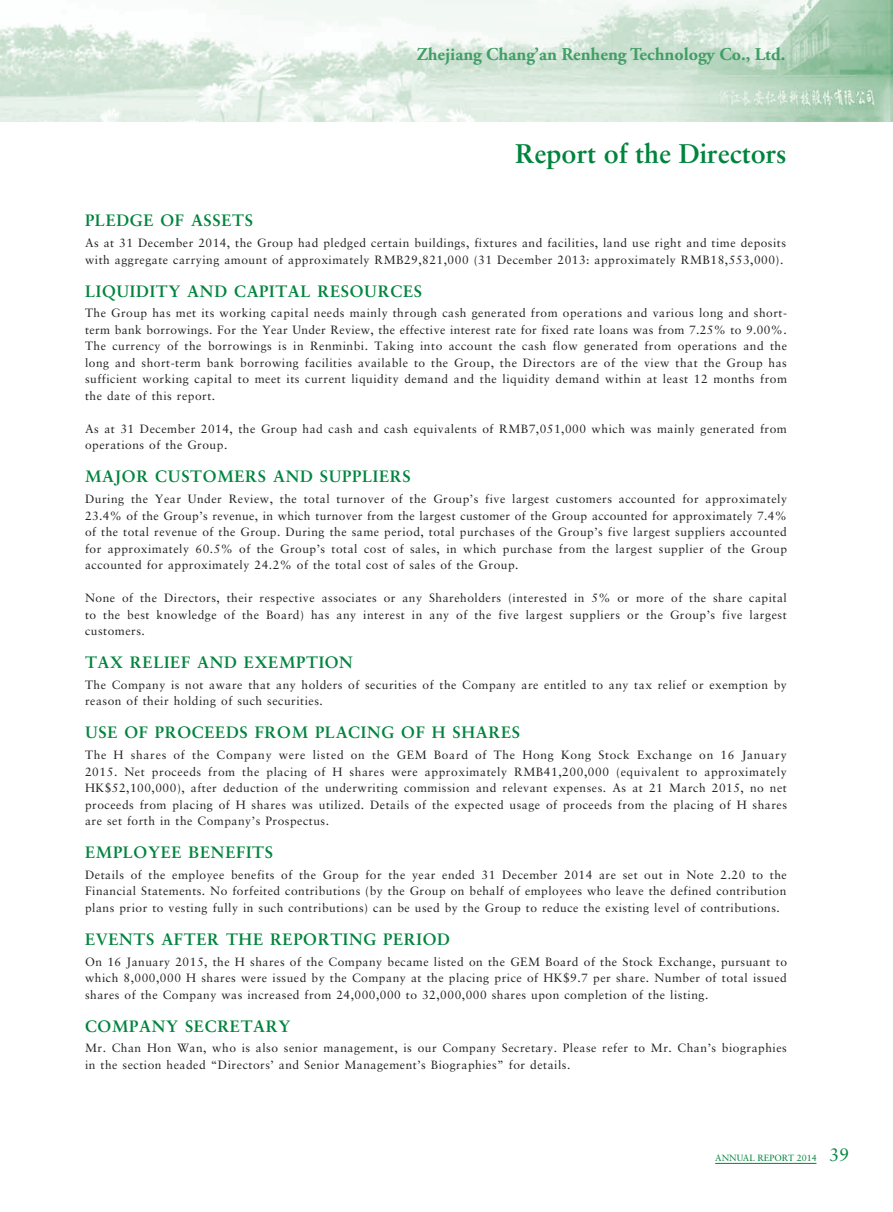
<style>
.page{position:relative;width:893px;height:1212px;background:#fff}
.page>*{position:absolute;margin:0;border:0;box-sizing:border-box;transform-origin:0 0}
.t1{font:700 27px "Sabon LT Std";color:#00843d}
.t2{font:700 18px "Adobe Garamond Pro";color:#419e66}
.t3{font:700 16.5px "Sabon LT Std";letter-spacing:.04em;color:#00843d}
.t4{font:12px/16.5px "Sabon LT Std";letter-spacing:.04em;color:#231f20;text-align:justify}
.t5{font:9px "Sabon LT Std";color:#00843d}
.s1{font-size:18px}
</style>
<div class="page">
<img style="left:0;top:0;width:893px;height:121px">
<hr style="left:715px;top:1163px;width:101px;height:1px;background:#00843d">
<h2 class="t2" style="left:417px;top:44px;width:370px">Zhejiang Chang’an Renheng Technology Co., Ltd.</h2>
<h1 class="t1" style="left:515px;top:137px;width:273px">Report of the Directors</h1>
<p class="t3" style="left:85px;top:210px;width:170px">PLEDGE OF ASSETS</p>
<p class="t4" style="left:85px;top:234px;width:702px">As at 31 December 2014, the Group had pledged certain buildings, fixtures and facilities, land use right and time deposits with aggregate carrying amount of approximately RMB29,821,000 (31 December 2013: approximately RMB18,553,000).</p>
<p class="t3" style="left:85px;top:281px;width:338px">LIQUIDITY AND CAPITAL RESOURCES</p>
<p class="t4" style="left:85px;top:305px;width:703px">The Group has met its working capital needs mainly through cash generated from operations and various long and short&shy;term bank borrowings. For the Year Under Review, the effective interest rate for fixed rate loans was from 7.25% to 9.00%.<br>The currency of the borrowings is in Renminbi. Taking into account the cash flow generated from operations and the long and short-term bank borrowing facilities available to the Group, the Directors are of the view that the Group has sufficient working capital to meet its current liquidity demand and the liquidity demand within at least 12 months from the date of this report.</p>
<p class="t4" style="left:85px;top:420px;width:703px">As at 31 December 2014, the Group had cash and cash equivalents of RMB7,051,000 which was mainly generated from operations of the Group.</p>
<p class="t3" style="left:85px;top:466px;width:327px">MAJOR CUSTOMERS AND SUPPLIERS</p>
<p class="t4" style="left:85px;top:491px;width:703px">During the Year Under Review, the total turnover of the Group’s five largest customers accounted for approximately 23.4% of the Group’s revenue, in which turnover from the largest customer of the Group accounted for approximately 7.4% of the total revenue of the Group. During the same period, total purchases of the Group’s five largest suppliers accounted for approximately 60.5% of the Group’s total cost of sales, in which purchase from the largest supplier of the Group accounted for approximately 24.2% of the total cost of sales of the Group.</p>
<p class="t4" style="left:85px;top:590px;width:703px">None of the Directors, their respective associates or any Shareholders (interested in 5% or more of the share capital to the best knowledge of the Board) has any interest in any of the five largest suppliers or the Group’s five largest customers.</p>
<p class="t3" style="left:85px;top:652px;width:269px">TAX RELIEF AND EXEMPTION</p>
<p class="t4" style="left:85px;top:676px;width:703px">The Company is not aware that any holders of securities of the Company are entitled to any tax relief or exemption by reason of their holding of such securities.</p>
<p class="t3" style="left:85px;top:722px;width:436px">USE OF PROCEEDS FROM PLACING OF H SHARES</p>
<p class="t4" style="left:85px;top:747px;width:703px">The H shares of the Company were listed on the GEM Board of The Hong Kong Stock Exchange on 16 January 2015. Net proceeds from the placing of H shares were approximately RMB41,200,000 (equivalent to approximately HK$52,100,000), after deduction of the underwriting commission and relevant expenses. As at 21 March 2015, no net proceeds from placing of H shares was utilized. Details of the expected usage of proceeds from the placing of H shares are set forth in the Company’s Prospectus.</p>
<p class="t3" style="left:85px;top:842px;width:190px">EMPLOYEE BENEFITS</p>
<p class="t4" style="left:85px;top:866px;width:703px">Details of the employee benefits of the Group for the year ended 31 December 2014 are set out in Note 2.20 to the Financial Statements. No forfeited contributions (by the Group on behalf of employees who leave the defined contribution plans prior to vesting fully in such contributions) can be used by the Group to reduce the existing level of contributions.</p>
<p class="t3" style="left:85px;top:929px;width:366px">EVENTS AFTER THE REPORTING PERIOD</p>
<p class="t4" style="left:85px;top:953px;width:703px">On 16 January 2015, the H shares of the Company became listed on the GEM Board of the Stock Exchange, pursuant to which 8,000,000 H shares were issued by the Company at the placing price of HK$9.7 per share. Number of total issued shares of the Company was increased from 24,000,000 to 32,000,000 shares upon completion of the listing.</p>
<p class="t3" style="left:85px;top:1016px;width:207px">COMPANY SECRETARY</p>
<p class="t4" style="left:85px;top:1040px;width:703px">Mr. Chan Hon Wan, who is also senior management, is our Company Secretary. Please refer to Mr. Chan’s biographies in the section headed “Directors’ and Senior Management’s Biographies” for details.</p>
<p class="t5" style="left:715px;top:1152px;width:135px">Annual Report 2014 <span class="s1">39</span></p>
</div>
